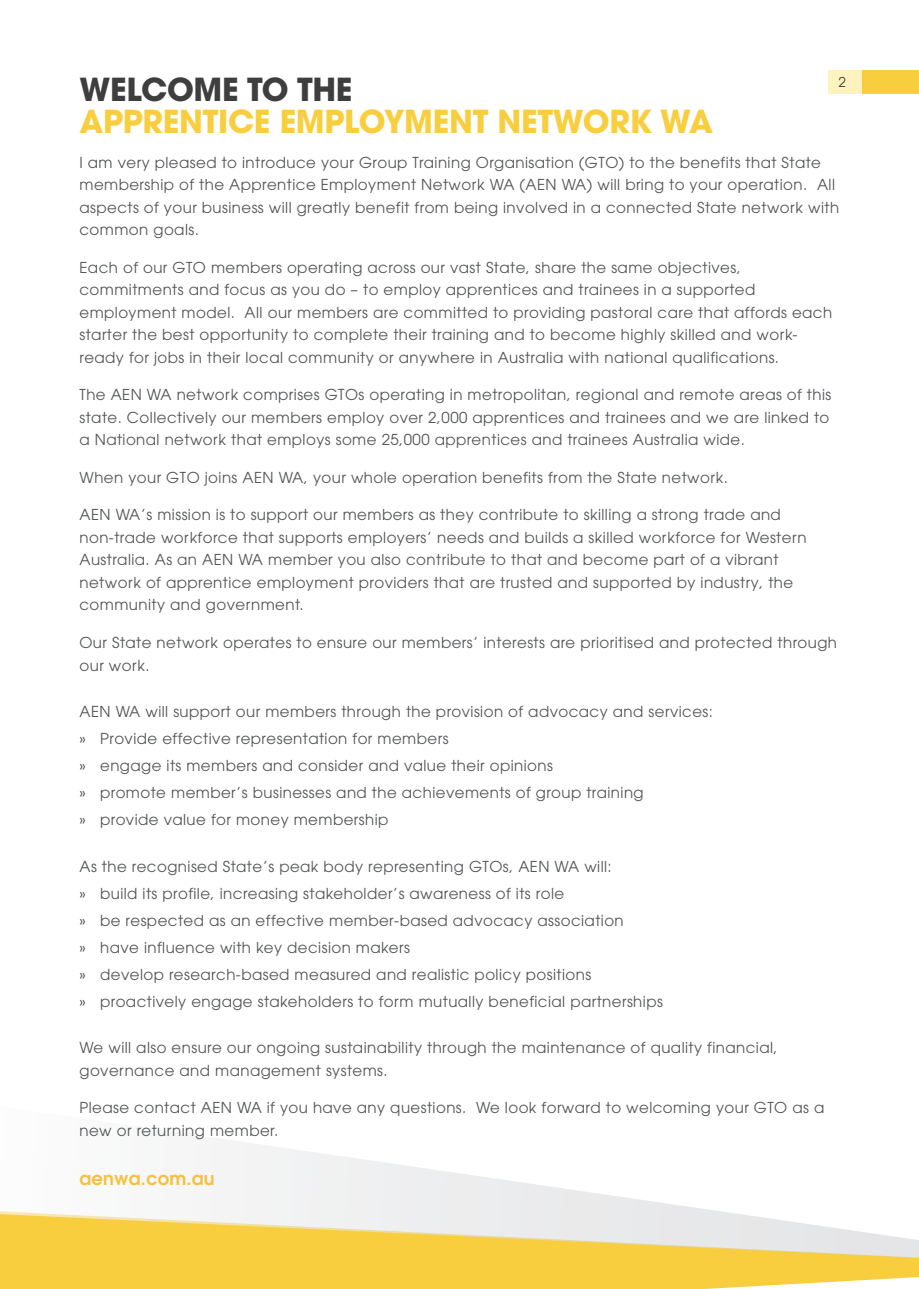
<style>
.page{position:relative;width:919px;height:1289px;background:#fff}
.page>*{position:absolute;margin:0;border:0;box-sizing:border-box;transform-origin:0 0}
.t1{font:700 31.5px "ITC Avant Garde Pro";letter-spacing:-.01em;color:#f8ce3f}
.t2{font:700 31.5px "ITC Avant Garde Pro";letter-spacing:-.01em;color:#3e3e3f}
.t3{font:600 18px "ITC Avant Garde Pro";letter-spacing:.01em;color:#f7c03f}
.t4{font:15px/22.5px "ITC Avant Garde Pro";letter-spacing:.03em;color:#545557}
.t5{font:13.5px "ITC Avant Garde Pro";color:#3e3e3f}
</style>
<div class="page">
<div style="left:0;top:1266px;width:918px;height:22px;background:#f8ce3f"></div>
<svg style="left:0;top:1138px;width:918px;height:128px"></svg>
<div style="left:861px;top:70px;width:57px;height:24px;background:#f8ce3f"></div>
<div style="left:828px;top:70px;width:33px;height:24px;background:#fdf3be"></div>
<h1 class="t2" style="left:79px;top:69px;width:274px">WELCOME TO THE</h1>
<p class="t5" style="left:838px;top:74px;width:9px">2</p>
<h1 class="t1" style="left:79px;top:101px;width:635px">APPRENTICE EMPLOYMENT NETWORK WA</h1>
<p class="t4" style="left:79px;top:151px;width:761px">I am very pleased to introduce your Group Training Organisation (GTO) to the benefits that State membership of the Apprentice Employment Network WA (AEN WA) will bring to your operation. All aspects of your business will greatly benefit from being involved in a connected State network with common goals.</p>
<p class="t4" style="left:79px;top:256px;width:754px">Each of our GTO members operating across our vast State, share the same objectives, commitments and focus as you do – to employ apprentices and trainees in a supported employment model. All our members are committed to providing pastoral care that affords each starter the best opportunity to complete their training and to become highly skilled and work&shy;ready for jobs in their local community or anywhere in Australia with national qualifications.</p>
<p class="t4" style="left:79px;top:383px;width:753px">The AEN WA network comprises GTOs operating in metropolitan, regional and remote areas of this state. Collectively our members employ over 2,000 apprentices and trainees and we are linked to a National network that employs some 25,000 apprentices and trainees Australia wide.</p>
<p class="t4" style="left:79px;top:466px;width:650px">When your GTO joins AEN WA, your whole operation benefits from the State network.</p>
<p class="t4" style="left:79px;top:503px;width:728px">AEN WA’s mission is to support our members as they contribute to skilling a strong trade and non-trade workforce that supports employers’ needs and builds a skilled workforce for Western Australia. As an AEN WA member you also contribute to that and become part of a vibrant network of apprentice employment providers that are trusted and supported by industry, the community and government.</p>
<p class="t4" style="left:79px;top:631px;width:759px">Our State network operates to ensure our members’ interests are prioritised and protected through our work.</p>
<p class="t4" style="left:79px;top:698px;width:635px;line-height:27px">AEN WA will support our members through the provision of advocacy and services: » Provide effective representation for members<br>» engage its members and consider and value their opinions<br>» promote member’s businesses and the achievements of group training<br>» provide value for money membership</p>
<p class="t4" style="left:79px;top:852px;width:585px;line-height:27px">As the recognised State’s peak body representing GTOs, AEN WA will:<br>» build its profile, increasing stakeholder’s awareness of its role<br>» be respected as an effective member-based advocacy association<br>» have influence with key decision makers<br>» develop research-based measured and realistic policy positions<br>» proactively engage stakeholders to form mutually beneficial partnerships</p>
<p class="t4" style="left:79px;top:1036px;width:699px">We will also ensure our ongoing sustainability through the maintenance of quality financial, governance and management systems.</p>
<p class="t4" style="left:79px;top:1096px;width:746px">Please contact AEN WA if you have any questions. We look forward to welcoming your GTO as a new or returning member.</p>
<p class="t3" style="left:79px;top:1166px;width:137px">aenwa.com.au</p>
</div>
